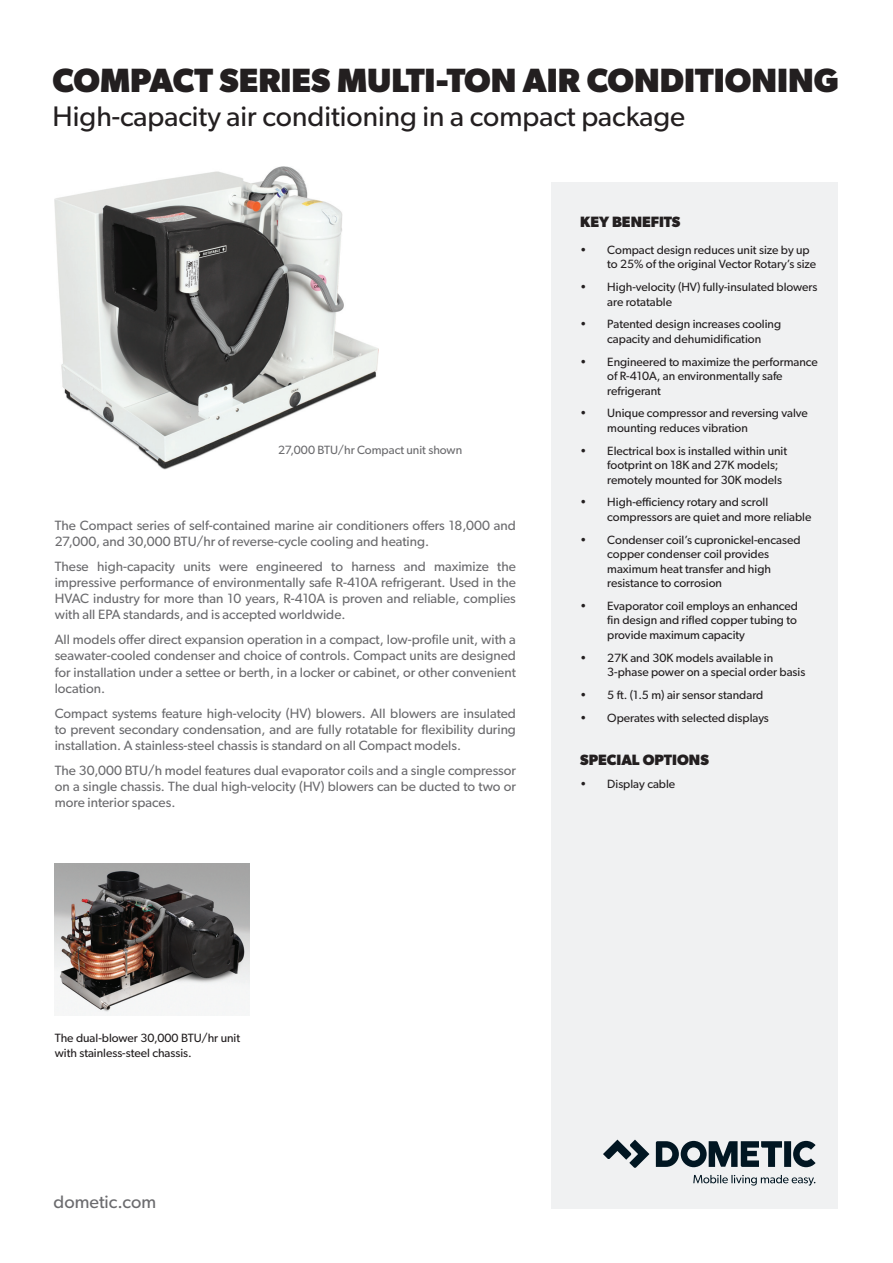
<style>
.page{position:relative;width:893px;height:1263px;background:#fff}
.page>*{position:absolute;margin:0;border:0;box-sizing:border-box;transform-origin:0 0}
.t1{font:700 33.75px "Gibson";color:#231f20}
.t2{font:28.35px "Gibson";color:#231f20}
.t3{font:18px "Gibson";color:#6b6b6e}
.t4{font:700 15px "Gibson";color:#231f20}
.t5{font:13.5px/16.2px "Gibson";color:#6b6b6e;text-align:justify}
.t6{font:12px/14.4px "Gibson";color:#231f20}
.t7{font:12px "Gibson";color:#6b6b6e}
</style>
<div class="page">
<div style="left:551px;top:183px;width:287px;height:1026px;background:#f0f1f2"></div>
<svg style="left:603px;top:1139px;width:46px;height:29px"></svg>
<svg style="left:656px;top:1141px;width:160px;height:26px"></svg>
<svg style="left:693px;top:1175px;width:122px;height:10px"></svg>
<img style="left:55px;top:863px;width:194px;height:153px">
<img style="left:55px;top:167px;width:324px;height:303px">
<h1 class="t1" style="left:53px;top:60px;width:788px">COMPACT SERIES MULTI-TON AIR CONDITIONING</h1>
<h2 class="t2" style="left:53px;top:99px;width:634px">High-capacity air conditioning in a compact package</h2>
<p class="t7" style="left:278px;top:443px;width:186px">27,000 BTU/hr Compact unit shown</p>
<p class="t5" style="left:55px;top:517px;width:463px">The Compact series of self-contained marine air conditioners offers 18,000 and<br>27,000, and 30,000 BTU/hr of reverse-cycle cooling and heating.</p>
<p class="t5" style="left:55px;top:558px;width:463px">These high-capacity units were engineered to harness and maximize the impressive performance of environmentally safe R-410A refrigerant. Used in the HVAC industry for more than 10 years, R-410A is proven and reliable, complies with all EPA standards, and is accepted worldwide.</p>
<p class="t5" style="left:55px;top:631px;width:463px">All models offer direct expansion operation in a compact, low-profile unit, with a seawater-cooled condenser and choice of controls. Compact units are designed for installation under a settee or berth, in a locker or cabinet, or other convenient location.</p>
<p class="t5" style="left:55px;top:704px;width:463px">Compact systems feature high-velocity (HV) blowers. All blowers are insulated to prevent secondary condensation, and are fully rotatable for flexibility during installation. A stainless-steel chassis is standard on all Compact models.</p>
<p class="t5" style="left:55px;top:762px;width:463px">The 30,000 BTU/h model features dual evaporator coils and a single compressor on a single chassis. The dual high-velocity (HV) blowers can be ducted to two or more interior spaces.</p>
<p class="t4" style="left:580px;top:213px;width:102px">KEY BENEFITS</p>
<p class="t6" style="left:607px;top:242px;width:210px;text-indent:-27px">• Compact design reduces unit size by up to 25% of the original Vector Rotary’s size</p>
<p class="t6" style="left:607px;top:280px;width:212px;text-indent:-27px">• High-velocity (HV) fully-insulated blowers are rotatable</p>
<p class="t6" style="left:580px;top:317px;width:202px;text-align:center">• Patented design increases cooling capacity and dehumidification</p>
<p class="t6" style="left:607px;top:354px;width:212px;text-indent:-27px">• Engineered to maximize the performance of R-410A, an environmentally safe refrigerant</p>
<p class="t6" style="left:607px;top:406px;width:202px;text-indent:-27px">• Unique compressor and reversing valve mounting reduces vibration</p>
<p class="t6" style="left:607px;top:443px;width:181px;text-indent:-27px">• Electrical box is installed within unit footprint on 18K and 27K models; remotely mounted for 30K models</p>
<p class="t6" style="left:607px;top:495px;width:206px;text-indent:-27px">• High-efficiency rotary and scroll compressors are quiet and more reliable</p>
<p class="t6" style="left:607px;top:532px;width:195px;text-indent:-27px">• Condenser coil’s cupronickel-encased copper condenser coil provides maximum heat transfer and high resistance to corrosion</p>
<p class="t6" style="left:607px;top:598px;width:192px;text-align:justify;text-indent:-27px">• Evaporator coil employs an enhanced fin design and rifled copper tubing to provide maximum capacity</p>
<p class="t6" style="left:607px;top:650px;width:200px;text-indent:-27px">• 27K and 30K models available in<br>3-phase power on a special order basis</p>
<p class="t6" style="left:580px;top:687px;width:185px">• 5 ft. (1.5 m) air sensor standard</p>
<p class="t6" style="left:580px;top:710px;width:190px">• Operates with selected displays</p>
<p class="t4" style="left:580px;top:751px;width:130px">SPECIAL OPTIONS</p>
<p class="t6" style="left:580px;top:777px;width:97px">• Display cable</p>
<p class="t6" style="left:55px;top:1031px;width:187px">The dual-blower 30,000 BTU/hr unit with stainless-steel chassis.</p>
<h3 class="t3" style="left:54px;top:1191px;width:104px">dometic.com</h3>
</div>
